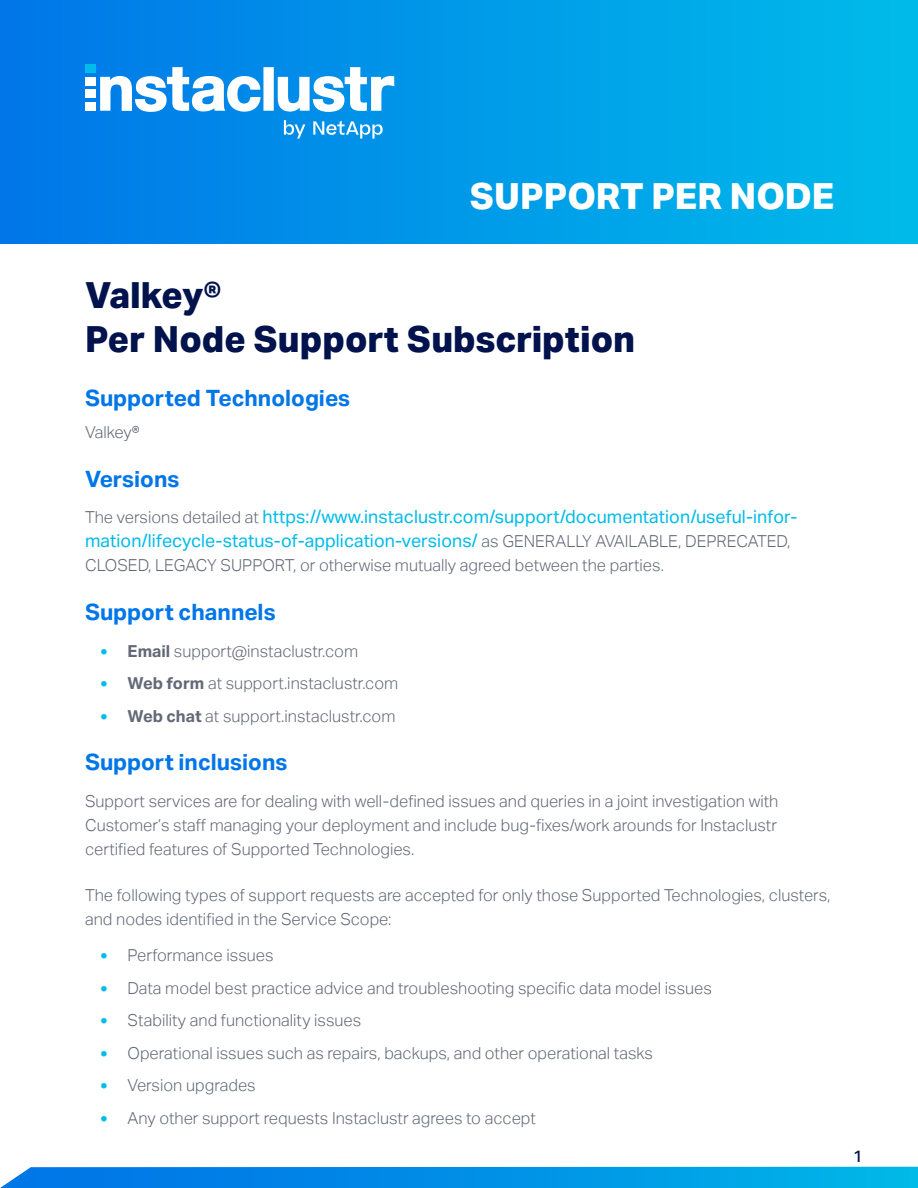
<style>
.page{position:relative;width:918px;height:1188px;background:#fff}
.page>*{position:absolute;margin:0;border:0;box-sizing:border-box;transform-origin:0 0}
.t1{font:800 36px "Aktiv Grotesk";color:#01124d}
.t2{font:800 36px "Aktiv Grotesk";color:#fff}
.t3{font:700 22.5px "Aktiv Grotesk";color:#0076e8}
.t4{font:18px/24px "Aktiv Grotesk";color:#00bce9}
.t5{font:300 16.5px/24px "Aktiv Grotesk";color:#646978}
.t6{font:500 16.5px "Aktiv Grotesk";color:#01124d}
.s1{font-weight:300;font-size:16.5px;color:#646978}
.s2{font-weight:700;font-size:18px;color:#00bce9}
.s3{font-weight:700}
</style>
<div class="page">
<div style="left:0;top:1px;width:918px;height:242px;background:linear-gradient(to right,#0076e8,#00bbe9)"></div>
<svg style="left:0;top:1167px;width:918px;height:21px;background:#0494e7"></svg>
<div style="left:86px;top:64px;width:10px;height:9px;background:#00bbeb"></div>
<div style="left:86px;top:77px;width:10px;height:9px;background:#fff"></div>
<div style="left:86px;top:90px;width:10px;height:8px;background:#fff"></div>
<div style="left:86px;top:102px;width:10px;height:9px;background:#fff"></div>
<svg style="left:100px;top:67px;width:294px;height:45px"></svg>
<svg style="left:284px;top:120px;width:21px;height:19px"></svg>
<svg style="left:313px;top:121px;width:70px;height:18px"></svg>
<p class="t2" style="left:470px;top:176px;width:366px">SUPPORT PER NODE</p>
<p class="t1" style="left:85px;top:275px;width:138px">Valkey®</p>
<p class="t1" style="left:85px;top:318px;width:552px">Per Node Support Subscription</p>
<p class="t3" style="left:85px;top:385px;width:267px">Supported Technologies</p>
<p class="t5" style="left:85px;top:420px;width:56px">Valkey®</p>
<p class="t3" style="left:85px;top:466px;width:96px">Versions</p>
<p class="t4" style="left:85px;top:505px;width:714px"><span class="s1">The versions detailed at</span> https://www.instaclustr.com/support/documentation/useful-infor&shy;mation/lifecycle-status-of-application-versions/ <span class="s1">as GENERALLY AVAILABLE, DEPRECATED,</span></p>
<p class="t5" style="left:85px;top:554px;width:580px">CLOSED, LEGACY SUPPORT, or otherwise mutually agreed between the parties.</p>
<p class="t3" style="left:85px;top:599px;width:192px">Support channels</p>
<p class="t5" style="left:101px;top:639px;width:259px"><span class="s2">•</span> <span class="s3">Email</span> support@instaclustr.com</p>
<p class="t5" style="left:101px;top:672px;width:299px"><span class="s2">•</span> <span class="s3">Web form</span> at support.instaclustr.com</p>
<p class="t5" style="left:101px;top:704px;width:296px"><span class="s2">•</span> <span class="s3">Web chat</span> at support.instaclustr.com</p>
<p class="t3" style="left:85px;top:749px;width:204px">Support inclusions</p>
<p class="t5" style="left:85px;top:789px;width:695px">Support services are for dealing with well-defined issues and queries in a joint investigation with</p>
<p class="t5" style="left:85px;top:813px;width:693px">Customer’s staff managing your deployment and include bug-fixes/work arounds for Instaclustr</p>
<p class="t5" style="left:85px;top:837px;width:331px">certified features of Supported Technologies.</p>
<p class="t5" style="left:85px;top:883px;width:747px">The following types of support requests are accepted for only those Supported Technologies, clusters, and nodes identified in the Service Scope:</p>
<p class="t5" style="left:101px;top:944px;width:175px"><span class="s2">•</span> Performance issues</p>
<p class="t5" style="left:101px;top:976px;width:613px"><span class="s2">•</span> Data model best practice advice and troubleshooting specific data model issues</p>
<p class="t5" style="left:101px;top:1009px;width:262px"><span class="s2">•</span> Stability and functionality issues</p>
<p class="t5" style="left:101px;top:1041px;width:554px"><span class="s2">•</span> Operational issues such as repairs, backups, and other operational tasks</p>
<p class="t5" style="left:101px;top:1074px;width:157px"><span class="s2">•</span> Version upgrades</p>
<p class="t5" style="left:101px;top:1106px;width:437px"><span class="s2">•</span> Any other support requests Instaclustr agrees to accept</p>
<p class="t6" style="left:853px;top:1146px;width:11px">1</p>
</div>
